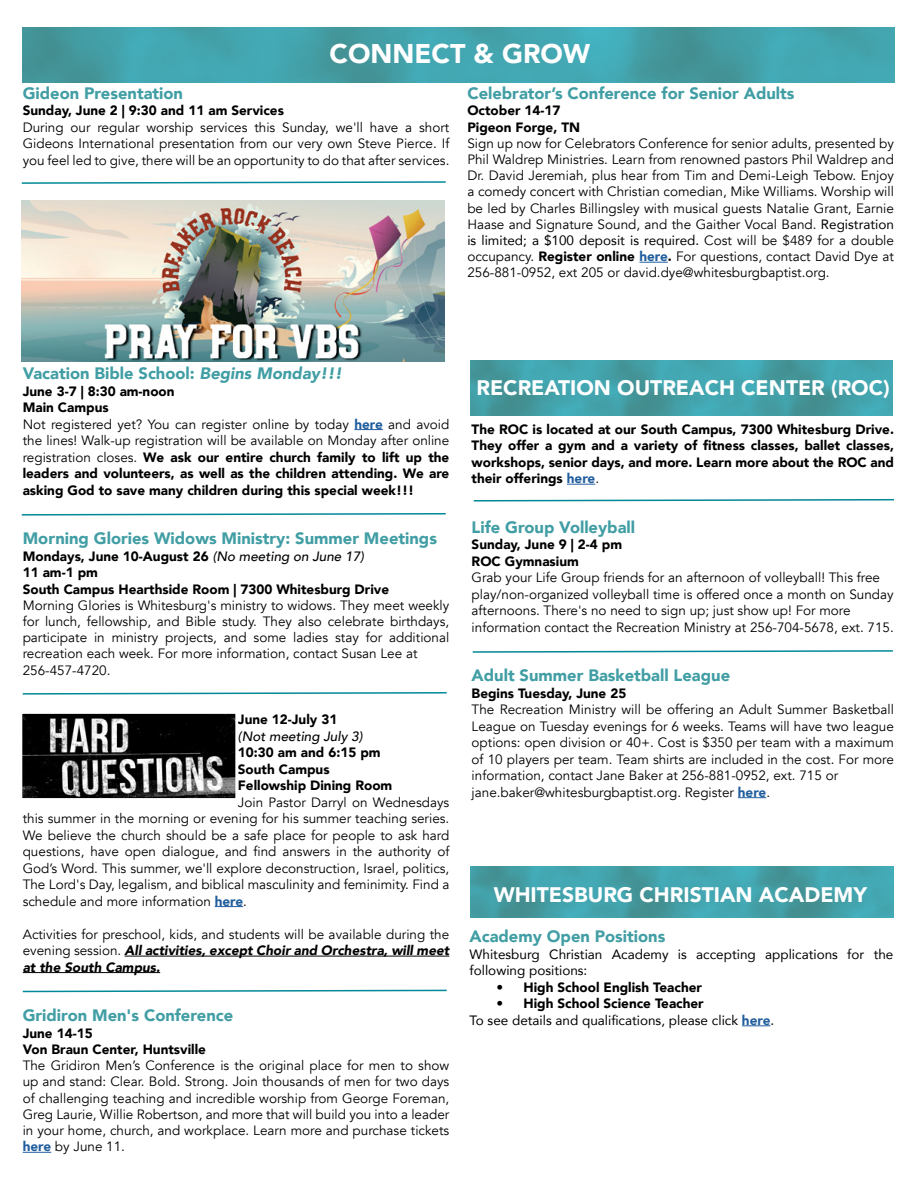
<style>
.page{position:relative;width:918px;height:1188px;background:#fff}
.page>*{position:absolute;margin:0;border:0;box-sizing:border-box;transform-origin:0 0}
.t1{font:900 27px "Avenir";color:#fff}
.t2{font:900 21px "Avenir";color:#fff}
.t3{font:900 16.5px "Avenir";color:#419ea4}
.t4{font:13.5px/16.5px "Avenir";color:#000;text-align:justify}
.t5{font:900 13.5px/16.5px "Avenir";color:#000}
.t6{font:13.5px/16.5px "Avenir";color:#000}
.t7{font:italic 500 13.5px "Avenir";color:#000}
.s1{font-style:inherit}
.s2{font-weight:900}
.s3{font-weight:900;color:#215e9e}
.s4{font-style:italic}
.s5{font-weight:400}
.s6{color:#215e9e}
.s7{font-weight:500;font-style:italic}
.s8{font-weight:900;font-style:italic}
</style>
<div class="page">
<svg style="left:354px;top:429px;width:29px;height:1px"></svg>
<svg style="left:215px;top:906px;width:28px;height:1px"></svg>
<hr style="left:125px;top:956px;width:324px;height:1px;background:#000">
<hr style="left:23px;top:972px;width:137px;height:1px;background:#000">
<svg style="left:23px;top:1152px;width:28px;height:1px"></svg>
<svg style="left:639px;top:262px;width:29px;height:1px"></svg>
<img style="left:23px;top:27px;width:872px;height:55px">
<svg style="left:21px;top:181px;width:425px;height:3px"></svg>
<svg style="left:21px;top:513px;width:425px;height:3px"></svg>
<svg style="left:22px;top:989px;width:425px;height:4px"></svg>
<img style="left:24px;top:715px;width:210px;height:82px">
<div style="left:20px;top:711px;width:218px;height:90px;border:3px solid #fff"></div>
<img style="left:470px;top:866px;width:424px;height:51px">
<svg style="left:742px;top:1025px;width:28px;height:1px"></svg>
<img style="left:471px;top:360px;width:422px;height:55px">
<svg style="left:567px;top:484px;width:28px;height:1px"></svg>
<svg style="left:738px;top:797px;width:28px;height:1px"></svg>
<svg style="left:473px;top:499px;width:421px;height:3px"></svg>
<svg style="left:472px;top:650px;width:421px;height:3px"></svg>
<svg style="left:22px;top:692px;width:425px;height:3px"></svg>
<img style="left:22px;top:201px;width:423px;height:161px">
<h1 class="t1" style="left:330px;top:31px;width:262px">CONNECT &amp; GROW</h1>
<p class="t3" style="left:23px;top:79px;width:162px">Gideon Presentation</p>
<p class="t5" style="left:23px;top:102px;width:263px">Sunday, June 2 | 9:30 and 11 am Services</p>
<p class="t4" style="left:23px;top:119px;width:428px">During our regular worship services this Sunday, we'll have a short Gideons International presentation from our very own Steve Pierce. If you feel led to give, there will be an opportunity to do that after services.</p>
<p class="t3" style="left:467px;top:79px;width:329px">Celebrator’s Conference for Senior Adults</p>
<p class="t5" style="left:467px;top:102px;width:114px">October 14-17<br>Pigeon Forge, TN</p>
<p class="t4" style="left:467px;top:135px;width:428px">Sign up now for Celebrators Conference for senior adults, presented by Phil Waldrep Ministries. Learn from renowned pastors Phil Waldrep and Dr. David Jeremiah, plus hear from Tim and Demi-Leigh Tebow. Enjoy a comedy concert with Christian comedian, Mike Williams. Worship will be led by Charles Billingsley with musical guests Natalie Grant, Earnie Haase and Signature Sound, and the Gaither Vocal Band. <span class="s1">Registration is limited; a $100 deposit is required.</span> Cost will be $489 for a double occupancy. <span class="s2">Register online</span> <span class="s3">here</span><span class="s2">.</span> For questions, contact David Dye at 256-881-0952, ext 205 or david.dye@whitesburgbaptist.org.</p>
<p class="t3" style="left:23px;top:359px;width:321px">Vacation Bible School: <span class="s4">Begins Monday!!!</span></p>
<p class="t5" style="left:23px;top:382px;width:428px">June 3-7 | 8:30 am-noon<br>Main Campus<br><span class="s5">Not registered yet? You can register online by today</span> <span class="s6">here</span> <span class="s5">and avoid the lines! Walk-up registration will be available on Monday after online registration closes.</span> We ask our entire church family to lift up the leaders and volunteers, as well as the children attending. We are asking God to save many children during this special week!!!</p>
<p class="t3" style="left:23px;top:524px;width:416px">Morning Glories Widows Ministry: Summer Meetings</p>
<p class="t5" style="left:23px;top:547px;width:368px">Mondays, June 10-August 26 <span class="s7">(No meeting on June 17)<br></span>11 am-1 pm<br>South Campus Hearthside Room | 7300 Whitesburg Drive</p>
<p class="t4" style="left:23px;top:597px;width:428px;text-align:left">Morning Glories is Whitesburg's ministry to widows. They meet weekly for lunch, fellowship, and Bible study. They also celebrate birthdays, participate in ministry projects, and some ladies stay for additional recreation each week. For more information, contact Susan Lee at 256-457-4720.</p>
<p class="t5" style="left:238px;top:711px;width:101px">June 12-July 31</p>
<p class="t7" style="left:238px;top:728px;width:126px">(Not meeting July 3)</p>
<p class="t5" style="left:238px;top:744px;width:156px">10:30 am and 6:15 pm<br>South Campus<br>Fellowship Dining Room</p>
<p class="t4" style="left:23px;top:794px;width:428px;text-indent:215px">Join Pastor Darryl on Wednesdays this summer in the morning or evening for his summer teaching series.<br>We believe the church should be a safe place for people to ask hard questions, have open dialogue, and find answers in the authority of God’s Word. This summer, we'll explore deconstruction, Israel, politics, The Lord's Day, legalism, and biblical masculinity and feminimity. Find a schedule and more information <span class="s3">here</span>.</p>
<p class="t4" style="left:23px;top:926px;width:428px">Activities for preschool, kids, and students will be available during the evening session. <span class="s8">All activities, except Choir and Orchestra, will meet at the South Campus.</span></p>
<p class="t3" style="left:23px;top:1001px;width:212px">Gridiron Men's Conference</p>
<p class="t5" style="left:23px;top:1024px;width:185px">June 14-15<br>Von Braun Center, Huntsville</p>
<p class="t4" style="left:23px;top:1058px;width:428px">The Gridiron Men’s Conference is the original place for men to show up and stand: Clear. Bold. Strong. Join thousands of men for two days of challenging teaching and incredible worship from George Foreman, Greg Laurie, Willie Robertson, and more that will build you into a leader in your home, church, and workplace. Learn more and purchase tickets <span class="s3">here</span> by June 11.</p>
<h2 class="t2" style="left:476px;top:370px;width:415px">RECREATION OUTREACH CENTER (ROC)</h2>
<p class="t5" style="left:472px;top:420px;width:424px;text-align:justify">The ROC is located at our South Campus, 7300 Whitesburg Drive.<br>They offer a gym and a variety of fitness classes, ballet classes, workshops, senior days, and more. Learn more about the ROC and their offerings <span class="s6">here</span><span class="s5">.</span></p>
<p class="t3" style="left:472px;top:513px;width:165px">Life Group Volleyball</p>
<p class="t5" style="left:472px;top:536px;width:152px">Sunday, June 9 | 2-4 pm<br>ROC Gymnasium</p>
<p class="t4" style="left:472px;top:570px;width:424px;text-align:left">Grab your Life Group friends for an afternoon of volleyball! This free play/non-organized volleyball time is offered once a month on Sunday afternoons. There's no need to sign up; just show up! For more information contact the Recreation Ministry at 256-704-5678, ext. 715.</p>
<p class="t3" style="left:472px;top:661px;width:260px">Adult Summer Basketball League</p>
<p class="t5" style="left:472px;top:684px;width:156px">Begins Tuesday, June 25</p>
<p class="t4" style="left:472px;top:702px;width:424px;text-align:left">The Recreation Ministry will be offering an Adult Summer Basketball League on Tuesday evenings for 6 weeks. Teams will have two league options: open division or 40+. Cost is $350 per team with a maximum of 10 players per team. Team shirts are included in the cost. For more information, contact Jane Baker at 256-881-0952, ext. 715 or jane.baker@whitesburgbaptist.org. Register <span class="s3">here</span>.</p>
<h2 class="t2" style="left:494px;top:877px;width:375px">WHITESBURG CHRISTIAN ACADEMY</h2>
<p class="t3" style="left:470px;top:922px;width:197px">Academy Open Positions</p>
<p class="t6" style="left:470px;top:945px;width:425px">Whitesburg Christian Academy is accepting applications for the following positions:</p>
<p class="t5" style="left:497px;top:978px;width:207px">• High School English Teacher</p>
<p class="t6" style="left:470px;top:995px;width:306px;text-indent:27px"><span class="s2">• High School Science Teacher<br></span>To see details and qualifications, please click <span class="s3">here</span>.</p>
</div>
